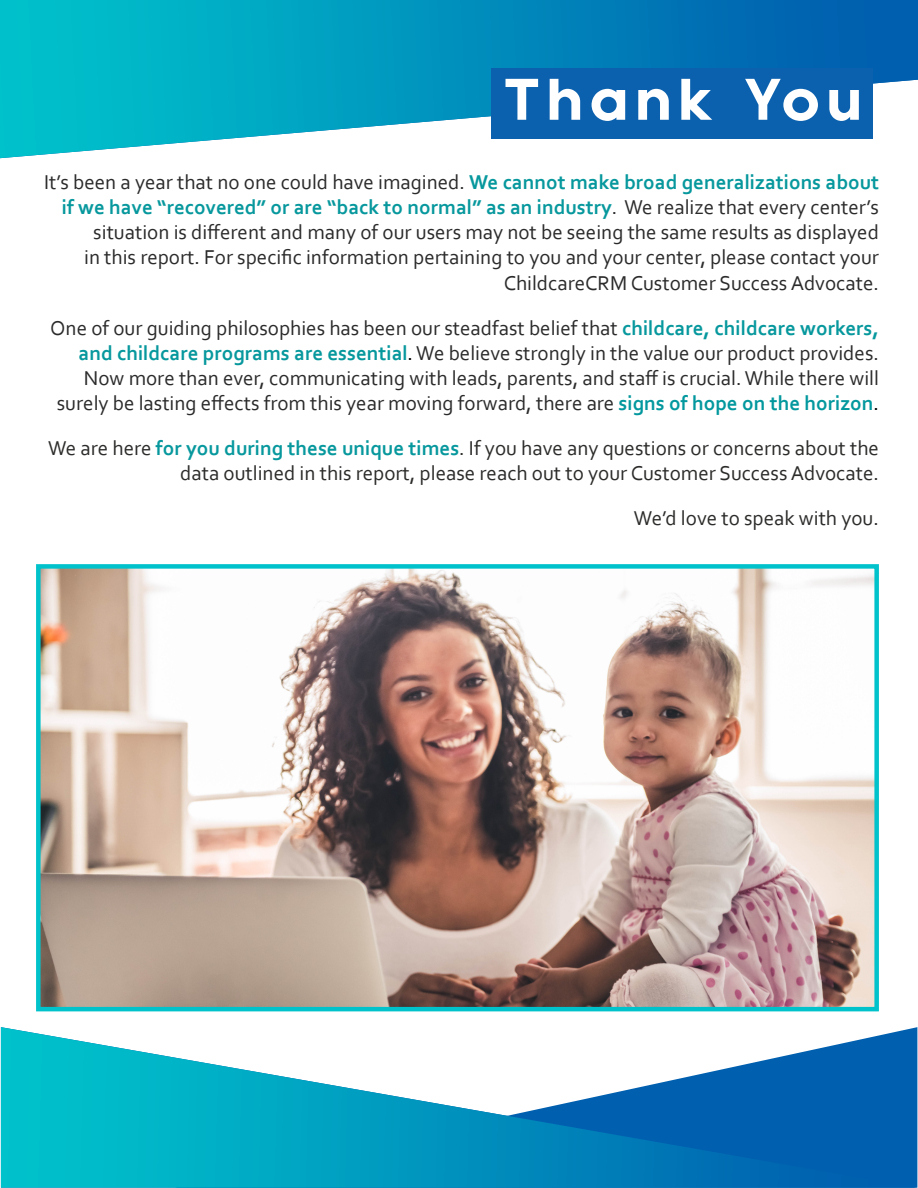
<style>
.page{position:relative;width:918px;height:1188px;background:#fff}
.page>*{position:absolute;margin:0;border:0;box-sizing:border-box;transform-origin:0 0}
.t1{font:58.5px "Retroica";letter-spacing:.11em;color:#fff}
.t2{font:21px/25.2px "Corbel";color:#2b2b2b;text-align:right}
.t3{font:21px/25.2px "Corbel";color:#2c2c2b;text-align:right}
.s1{font-weight:700;color:#07989d}
.s2{color:#000}
.s3{font-weight:700;color:#03989e}
</style>
<div class="page">
<img style="left:41px;top:569px;width:833px;height:437px">
<div style="left:36px;top:564px;width:843px;height:447px;border:4px solid #00c2cb"></div>
<img style="left:0;top:0;width:918px;height:158px">
<img style="left:1px;top:1027px;width:915px;height:161px">
<div style="left:491px;top:68px;width:382px;height:70px;background:#0b61ae"></div>
<h1 class="t1" style="left:504px;top:76px;width:360px">Thank You</h1>
<p class="t2" style="left:44px;top:169px;width:837px">It’s been a year that no one could have imagined. <span class="s1">We cannot make broad generalizations about if we have “recovered” or are “back to normal” as an industry</span>. We realize that every center’s situation is different and many of our users may not be seeing the same results as displayed<br>in this report. For specific information pertaining to you and your center, please contact your ChildcareCRM Customer Success Advocate.</p>
<p class="t2" style="left:50px;top:315px;width:830px">One of our guiding philosophies has been our steadfast belief that <span class="s1">childcare, childcare workers, and childcare programs are essential</span><span class="s2">.</span> We believe strongly in the value our product provides.<br>Now more than ever, communicating with leads, parents, and staff is crucial. While there will surely be lasting effects from this year moving forward, there are <span class="s3">signs of hope on the horizon</span><span class="s2">.</span></p>
<p class="t3" style="left:48px;top:435px;width:832px">We are here <span class="s1">for you during these unique times</span>. If you have any questions or concerns about the data outlined in this report, please reach out to your Customer Success Advocate.</p>
<p class="t3" style="left:634px;top:505px;width:247px">We’d love to speak with you.</p>
</div>
